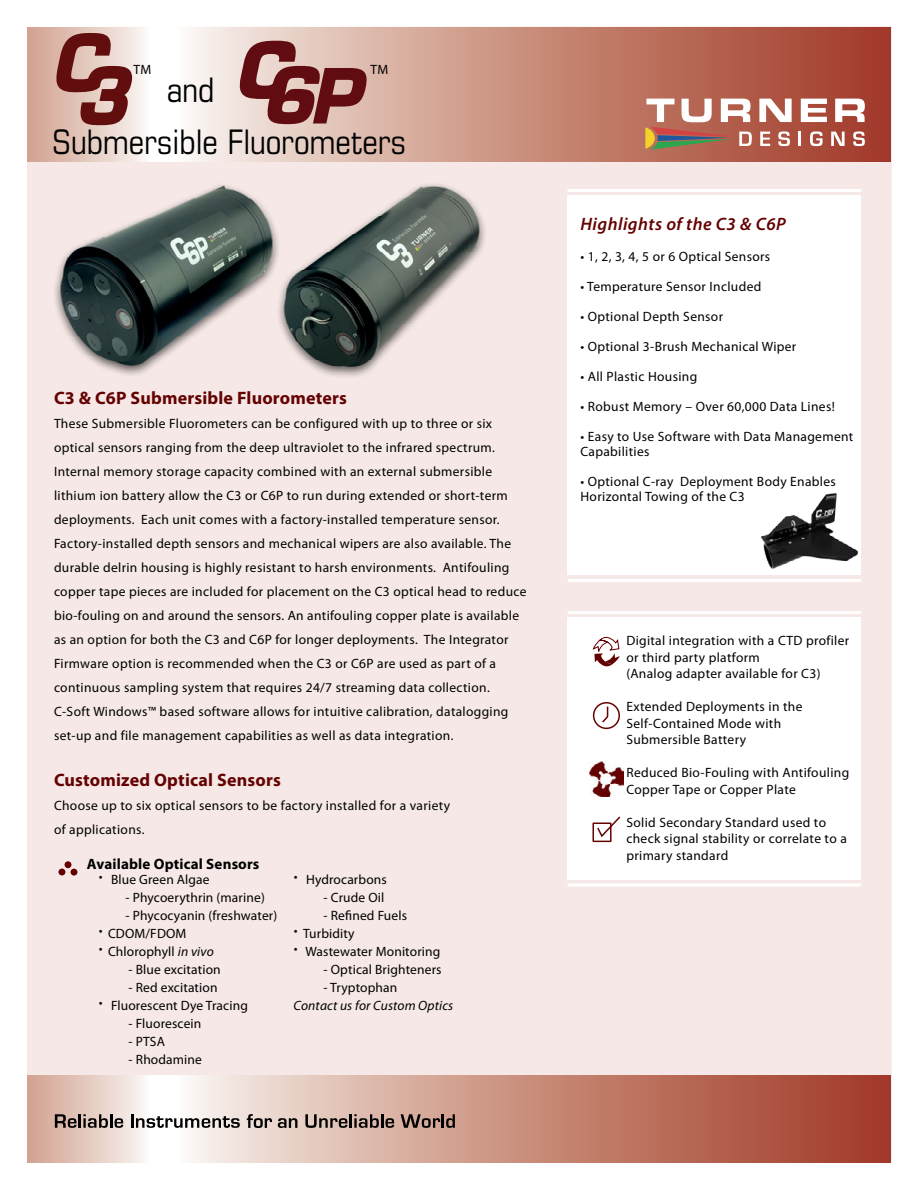
<style>
.page{position:relative;width:918px;height:1188px;background:#fff}
.page>*{position:absolute;margin:0;border:0;box-sizing:border-box;transform-origin:0 0}
.t1{font:condensed 33.75px "Eurostile LT";color:#000101}
.t2{font:700 18px "Myriad Pro";letter-spacing:.01em;color:#640202}
.t3{font:italic 600 18px "Myriad Pro";letter-spacing:.025em;color:#640202}
.t4{font:700 15px "Myriad Pro";letter-spacing:.01em;color:#000}
.t5{font:13.5px/24px "Myriad Pro";letter-spacing:.025em;color:#000}
.t6{font:italic 13.5px "Myriad Pro";letter-spacing:.01em;color:#000}
.s1{font-size:21px}
.s2{font-style:italic}
</style>
<div class="page">
<div style="left:26px;top:26px;width:866px;height:1136px;background:#f5e8e6;border:2px solid #fff"></div>
<div style="left:568px;top:195px;width:293px;height:379px;background:#fff"></div>
<hr style="left:568px;top:189px;width:293px;height:3px;background:#fff">
<div style="left:27px;top:27px;width:864px;height:135px;background:#fff"></div>
<svg style="left:190px;top:27px;width:701px;height:135px;background:#c78b7b"></svg>
<div style="left:27px;top:27px;width:124px;height:135px;background:linear-gradient(to right,#d1a08e,#faf7f5)"></div>
<div style="left:27px;top:1076px;width:864px;height:86px;background:#fff"></div>
<svg style="left:190px;top:1076px;width:701px;height:86px;background:#c78b7b"></svg>
<div style="left:27px;top:1076px;width:124px;height:86px;background:linear-gradient(to right,#d1a08e,#faf7f5)"></div>
<hr style="left:568px;top:579px;width:293px;height:3px;background:#fff">
<svg style="left:55px;top:1114px;width:68px;height:14px"></svg>
<svg style="left:131px;top:1114px;width:109px;height:14px"></svg>
<svg style="left:305px;top:1114px;width:89px;height:14px"></svg>
<svg style="left:401px;top:1114px;width:54px;height:14px"></svg>
<svg style="left:247px;top:1114px;width:25px;height:14px"></svg>
<svg style="left:278px;top:1118px;width:19px;height:10px"></svg>
<div style="left:568px;top:618px;width:293px;height:262px;background:#fff"></div>
<hr style="left:568px;top:611px;width:293px;height:3px;background:#fff">
<hr style="left:568px;top:884px;width:293px;height:2px;background:#fff">
<svg style="left:592px;top:702px;width:28px;height:28px"></svg>
<svg style="left:593px;top:636px;width:27px;height:31px"></svg>
<div style="left:592px;top:822px;width:20px;height:20px;border:2px solid #640202"></div>
<svg style="left:596px;top:816px;width:25px;height:23px"></svg>
<img style="left:761px;top:493px;width:98px;height:76px">
<img style="left:590px;top:762px;width:33px;height:34px">
<svg style="left:56px;top:33px;width:76px;height:92px;background:#a6716c"></svg>
<svg style="left:236px;top:41px;width:131px;height:83px;background:#a7726f"></svg>
<div style="left:64px;top:861px;width:8px;height:7px;background:#640202;border-radius:50%"></div>
<div style="left:70px;top:869px;width:8px;height:7px;background:#640202;border-radius:50%"></div>
<div style="left:58px;top:868px;width:7px;height:8px;background:#640202;border-radius:50%"></div>
<img style="left:55px;top:185px;width:223px;height:190px">
<img style="left:278px;top:184px;width:207px;height:193px">
<svg style="left:760px;top:132px;width:10px;height:14px"></svg>
<svg style="left:778px;top:131px;width:12px;height:15px"></svg>
<svg style="left:799px;top:132px;width:2px;height:14px"></svg>
<svg style="left:810px;top:131px;width:13px;height:15px"></svg>
<svg style="left:831px;top:132px;width:14px;height:14px"></svg>
<svg style="left:853px;top:131px;width:12px;height:15px"></svg>
<svg style="left:759px;top:99px;width:33px;height:23px"></svg>
<svg style="left:801px;top:99px;width:26px;height:23px"></svg>
<svg style="left:835px;top:99px;width:30px;height:23px"></svg>
<svg style="left:645px;top:99px;width:107px;height:51px"></svg>
<p class="t5" style="left:134px;top:58px;width:19px">TM</p>
<p class="t5" style="left:371px;top:58px;width:19px">TM</p>
<h1 class="t1" style="left:167px;top:69px;width:49px">and</h1>
<h1 class="t1" style="left:53px;top:122px;width:355px">Submersible Fluorometers</h1>
<h2 class="t2" style="left:54px;top:387px;width:294px">C3 &amp; C6P Submersible Fluorometers</h2>
<p class="t5" style="left:54px;top:412px;width:474px">These Submersible Fluorometers can be configured with up to three or six optical sensors ranging from the deep ultraviolet to the infrared spectrum.<br>Internal memory storage capacity combined with an external submersible lithium ion battery allow the C3 or C6P to run during extended or short-term deployments. Each unit comes with a factory-installed temperature sensor.<br>Factory-installed depth sensors and mechanical wipers are also available. The durable delrin housing is highly resistant to harsh environments. Antifouling copper tape pieces are included for placement on the C3 optical head to reduce bio-fouling on and around the sensors. An antifouling copper plate is available as an option for both the C3 and C6P for longer deployments. The Integrator Firmware option is recommended when the C3 or C6P are used as part of a continuous sampling system that requires 24/7 streaming data collection.<br>C-Soft Windows™ based software allows for intuitive calibration, datalogging set-up and file management capabilities as well as data integration.</p>
<h2 class="t2" style="left:54px;top:768px;width:228px">Customized Optical Sensors</h2>
<p class="t5" style="left:54px;top:793px;width:398px">Choose up to six optical sensors to be factory installed for a variety of applications.</p>
<p class="t4" style="left:87px;top:854px;width:174px">Available Optical Sensors</p>
<p class="t5" style="left:99px;top:868px;width:113px"><span class="s1">·</span> Blue Green Algae</p>
<p class="t5" style="left:126px;top:886px;width:141px">- Phycoerythrin (marine)</p>
<p class="t5" style="left:99px;top:907px;width:180px;line-height:18px;text-indent:27px">- Phycocyanin (freshwater) <span class="s1">·</span> CDOM/FDOM<br><span class="s1">·</span> Chlorophyll <span class="s2">in vivo</span></p>
<p class="t5" style="left:129px;top:958px;width:94px">- Blue excitation</p>
<p class="t5" style="left:99px;top:979px;width:151px;line-height:18px;text-align:center">- Red excitation<br><span class="s1">·</span> Fluorescent Dye Tracing</p>
<p class="t5" style="left:129px;top:1012px;width:74px">- Fluorescein</p>
<p class="t5" style="left:129px;top:1030px;width:38px">- PTSA</p>
<p class="t5" style="left:129px;top:1047px;width:75px">- Rhodamine</p>
<p class="t5" style="left:294px;top:868px;width:95px"><span class="s1">·</span> Hydrocarbons</p>
<p class="t5" style="left:324px;top:886px;width:62px">- Crude Oil</p>
<p class="t5" style="left:294px;top:907px;width:148px;line-height:18px;text-indent:30px">- Refined Fuels<br><span class="s1">·</span> Turbidity<br><span class="s1">·</span> Wastewater Monitoring</p>
<p class="t5" style="left:324px;top:958px;width:120px">- Optical Brighteners</p>
<p class="t5" style="left:324px;top:976px;width:75px">- Tryptophan</p>
<p class="t6" style="left:294px;top:997px;width:161px">Contact us for Custom Optics</p>
<h2 class="t3" style="left:580px;top:212px;width:207px">Highlights of the C3 &amp; C6P</h2>
<p class="t5" style="left:580px;top:244px;width:191px">• 1, 2, 3, 4, 5 or 6 Optical Sensors</p>
<p class="t5" style="left:580px;top:274px;width:182px">• Temperature Sensor Included</p>
<p class="t5" style="left:580px;top:304px;width:144px">• Optional Depth Sensor</p>
<p class="t5" style="left:580px;top:334px;width:217px">• Optional 3-Brush Mechanical Wiper</p>
<p class="t5" style="left:580px;top:364px;width:118px">• All Plastic Housing</p>
<p class="t5" style="left:580px;top:394px;width:256px">• Robust Memory – Over 60,000 Data Lines!</p>
<p class="t5" style="left:580px;top:429px;width:274px;line-height:15px">• Easy to Use Software with Data Management<br>Capabilities</p>
<p class="t5" style="left:580px;top:474px;width:257px;line-height:15px">• Optional C-ray Deployment Body Enables<br>Horizontal Towing of the C3</p>
<p class="t5" style="left:626px;top:632px;width:224px;line-height:16.5px">Digital integration with a CTD profiler or third party platform<br>(Analog adapter available for C3)</p>
<p class="t5" style="left:626px;top:698px;width:178px;line-height:16.5px">Extended Deployments in the<br>Self-Contained Mode with<br>Submersible Battery</p>
<p class="t5" style="left:626px;top:764px;width:224px;line-height:16.5px">Reduced Bio-Fouling with Antifouling<br>Copper Tape or Copper Plate</p>
<p class="t5" style="left:626px;top:814px;width:222px;line-height:16.5px">Solid Secondary Standard used to check signal stability or correlate to a primary standard</p>
</div>
